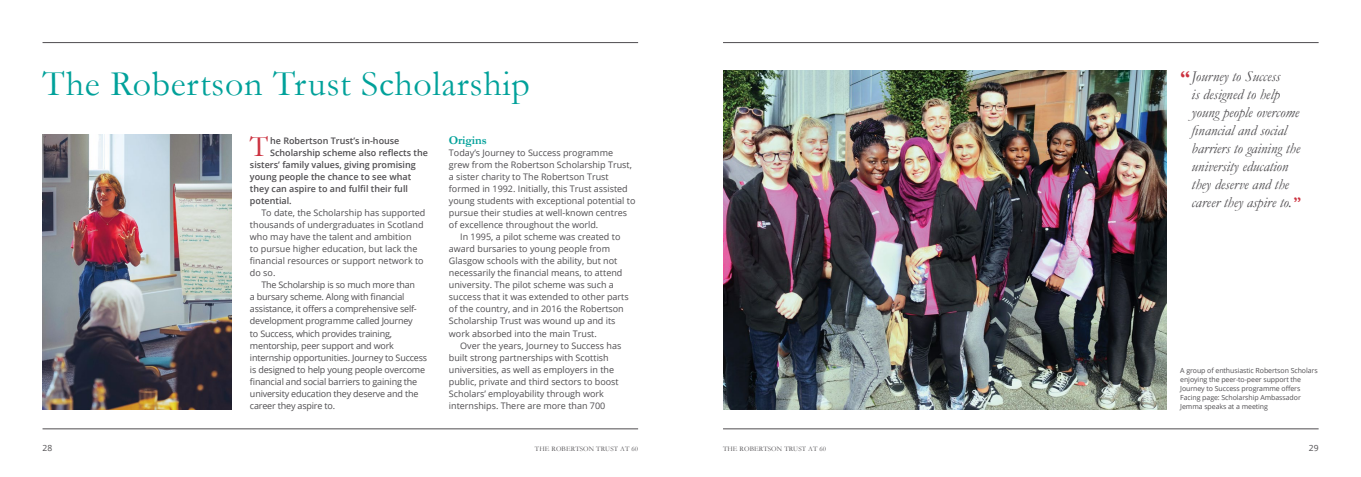
<style>
.page{position:relative;width:1361px;height:477px;background:#fff}
.page>*{position:absolute;margin:0;border:0;box-sizing:border-box;transform-origin:0 0}
.t1{font:36px "Garamond";letter-spacing:.02em;color:#00a19a}
.t2{font:29.8px "Garamond";color:#cc3341}
.t3{font:italic 15px/18px "Garamond";color:#4f4d50}
.t4{font:700 12px "Garamond";letter-spacing:-.01em;color:#00a19a}
.t5{font:9px/12px "Open Sans";color:#4f4d50}
.t6{font:9px/12px "Open Sans";letter-spacing:-.02em;color:#4f4d50}
.t7{font:600 9px "Open Sans";color:#4f4d50}
.t8{font:8.5px "Open Sans";color:#4f4d50}
.t9{font:7px/9px "Open Sans";letter-spacing:-.01em;color:#4f4d50}
.t10{font:7px "Garamond";letter-spacing:.02em;color:#4f4d50}
.s1{font-weight:700;font-style:normal;font-size:20px;color:#cc3341}
.s2{font-weight:700;font-style:normal;color:#cc3341}
</style>
<div class="page">
<hr style="left:723px;top:42px;width:595px;height:1px;background:#4f4d50">
<hr style="left:723px;top:428px;width:595px;height:1px;background:#4f4d50">
<img style="left:42px;top:134px;width:189px;height:275px">
<img style="left:723px;top:71px;width:443px;height:338px">
<hr style="left:43px;top:42px;width:595px;height:1px;background:#4f4d50">
<hr style="left:43px;top:428px;width:595px;height:1px;background:#4f4d50">
<h1 class="t1" style="left:42px;top:59px;width:489px">The Robertson Trust Scholarship</h1>
<h3 class="t4" style="left:449px;top:132px;width:39px">Origins</h3>
<p class="t5" style="left:449px;top:147px;width:166px">Today’s Journey to Success programme</p>
<p class="t5" style="left:449px;top:159px;width:184px">grew from the Robertson Scholarship Trust,</p>
<p class="t5" style="left:449px;top:170px;width:161px">a sister charity to The Robertson Trust</p>
<p class="t5" style="left:449px;top:182px;width:180px">formed in 1992. Initially, this Trust assisted</p>
<p class="t5" style="left:449px;top:194px;width:188px">young students with exceptional potential to</p>
<p class="t5" style="left:449px;top:206px;width:180px">pursue their studies at well-known centres</p>
<p class="t5" style="left:449px;top:218px;width:151px">of excellence throughout the world.</p>
<p class="t5" style="left:460px;top:230px;width:162px">In 1995, a pilot scheme was created to</p>
<p class="t5" style="left:449px;top:242px;width:163px">award bursaries to young people from</p>
<p class="t5" style="left:449px;top:254px;width:170px">Glasgow schools with the ability, but not</p>
<p class="t5" style="left:449px;top:266px;width:175px">necessarily the financial means, to attend</p>
<p class="t5" style="left:449px;top:278px;width:167px">university. The pilot scheme was such a</p>
<p class="t5" style="left:449px;top:290px;width:181px">success that it was extended to other parts</p>
<p class="t5" style="left:449px;top:302px;width:176px">of the country, and in 2016 the Robertson</p>
<p class="t5" style="left:449px;top:314px;width:168px">Scholarship Trust was wound up and its</p>
<p class="t5" style="left:449px;top:326px;width:149px">work absorbed into the main Trust.</p>
<p class="t5" style="left:460px;top:338px;width:163px">Over the years, Journey to Success has</p>
<p class="t5" style="left:449px;top:350px;width:161px">built strong partnerships with Scottish</p>
<p class="t5" style="left:449px;top:362px;width:167px">universities, as well as employers in the</p>
<p class="t5" style="left:449px;top:374px;width:171px">public, private and third sectors to boost</p>
<p class="t5" style="left:449px;top:386px;width:156px">Scholars’ employability through work</p>
<p class="t5" style="left:449px;top:398px;width:158px">internships. There are more than 700</p>
<h2 class="t2" style="left:250px;top:127px;width:20px">T</h2>
<p class="t7" style="left:270px;top:135px;width:131px">he Robertson Trust’s in-house</p>
<p class="t7" style="left:270px;top:147px;width:159px">Scholarship scheme also reflects the</p>
<p class="t7" style="left:250px;top:159px;width:167px">sisters’ family values, giving promising</p>
<p class="t7" style="left:250px;top:171px;width:163px">young people the chance to see what</p>
<p class="t7" style="left:250px;top:183px;width:160px">they can aspire to and fulfil their full</p>
<p class="t7" style="left:250px;top:195px;width:43px">potential.</p>
<p class="t5" style="left:250px;top:206px;width:177px;text-indent:11px">To date, the Scholarship has supported thousands of undergraduates in Scotland who may have the talent and ambition<br>to pursue higher education, but lack the financial resources or support network to do so.</p>
<p class="t6" style="left:250px;top:278px;width:179px;text-indent:11px">The Scholarship is so much more than<br>a bursary scheme. Along with financial assistance, it offers a comprehensive self&shy;development programme called Journey<br>to Success, which provides training, mentorship, peer support and work internship opportunities. Journey to Success is designed to help young people overcome financial and social barriers to gaining the university education they deserve and the career they aspire to.</p>
<h3 class="t3" style="left:1191px;top:67px;width:111px;text-indent:-11px"><span class="s1">“</span>Journey to Success<br>is designed to help young people overcome financial and social barriers to gaining the university education they deserve and the career they aspire to.<span class="s2">”</span></h3>
<p class="t9" style="left:1180px;top:366px;width:139px">A group of enthusiastic Robertson Scholars enjoying the peer-to-peer support the Journey to Success programme offers Facing page: Scholarship Ambassador Jemma speaks at a meeting</p>
<p class="t8" style="left:43px;top:442px;width:11px">28</p>
<p class="t10" style="left:535px;top:444px;width:105px">THE ROBERTSON TRUST AT 60</p>
<p class="t10" style="left:723px;top:444px;width:105px">THE ROBERTSON TRUST AT 60</p>
<p class="t8" style="left:1309px;top:442px;width:11px">29</p>
</div>
